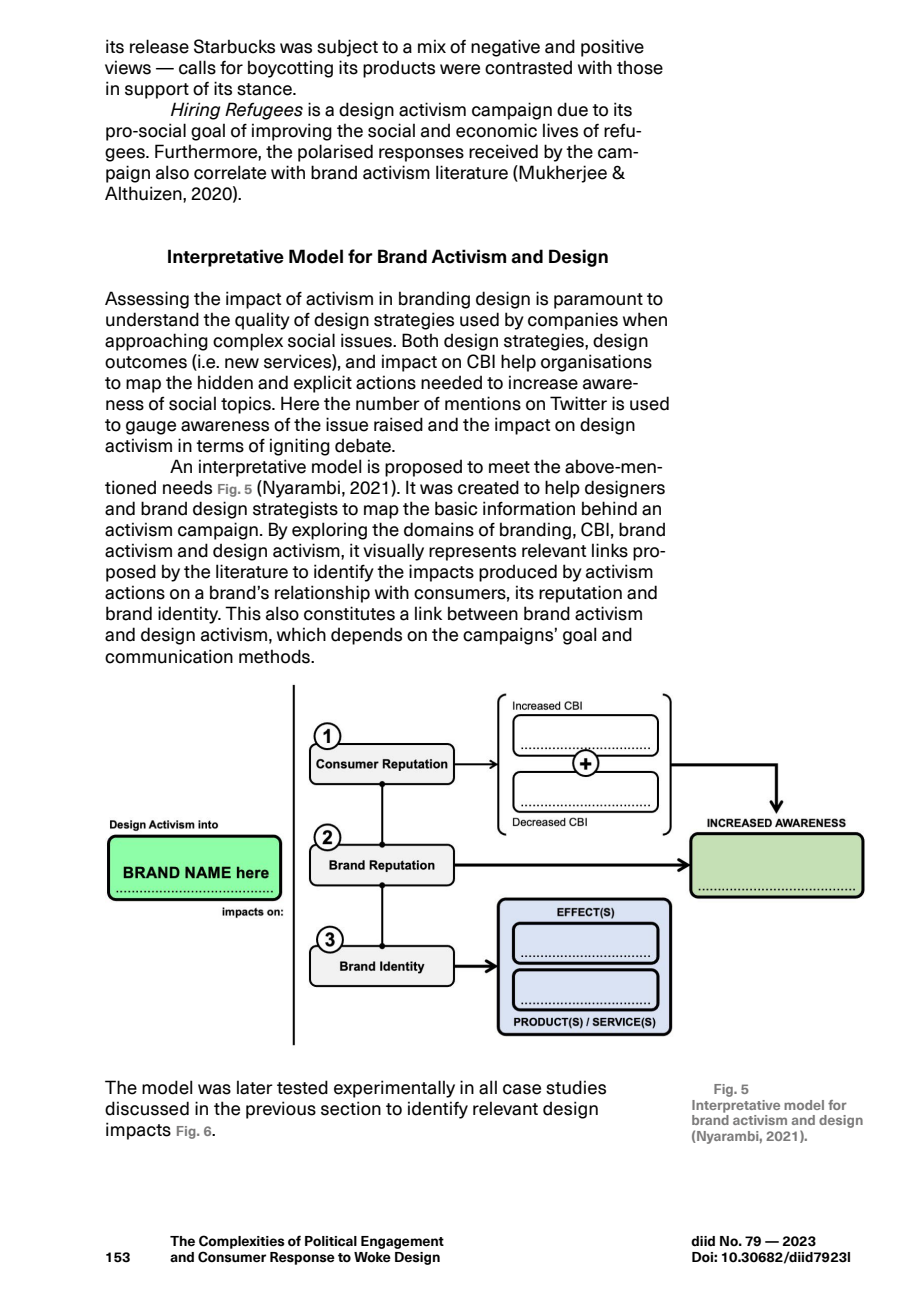
<style>
.page{position:relative;width:908px;height:1304px;background:#fff}
.page>*{position:absolute;margin:0;border:0;box-sizing:border-box;transform-origin:0 0}
.t1{font:18.4px/21px "Neue Haas Unica W1 G";color:#000}
.t2{font:700 18.4px "Neue Haas Unica W1 G";color:#000}
.t3{font:700 14px/15.8px "Neue Haas Unica W1 G";color:#000}
.t4{font:700 14px/15.8px "Neue Haas Unica W1 G";color:#7c7b7b}
.s1{font-style:italic}
.s2{font-family:"Neue Haas Unica Pro";font-weight:700;font-size:14px;color:#7c7b7b}
</style>
<div class="page">
<img style="left:106px;top:684px;width:759px;height:362px">
<p class="t1" style="left:105px;top:35px;width:540px">its release Starbucks was subject to a mix of negative and positive</p>
<p class="t1" style="left:105px;top:56px;width:559px">views — calls for boycotting its products were contrasted with those</p>
<p class="t1" style="left:105px;top:77px;width:193px">in support of its stance.</p>
<p class="t1" style="left:170px;top:98px;width:463px"><span class="s1">Hiring Refugees</span> is a design activism campaign due to its</p>
<p class="t1" style="left:105px;top:119px;width:537px">pro-social goal of improving the social and economic lives of refu-</p>
<p class="t1" style="left:105px;top:140px;width:534px">gees. Furthermore, the polarised responses received by the cam-</p>
<p class="t1" style="left:105px;top:161px;width:521px">paign also correlate with brand activism literature (Mukherjee &amp;</p>
<p class="t1" style="left:105px;top:182px;width:138px">Althuizen, 2020).</p>
<p class="t2" style="left:167px;top:242px;width:443px">Interpretative Model for Brand Activism and Design</p>
<p class="t1" style="left:105px;top:287px;width:566px">Assessing the impact of activism in branding design is paramount to understand the quality of design strategies used by companies when approaching complex social issues. Both design strategies, design outcomes (i.e. new services), and impact on CBI help organisations to map the hidden and explicit actions needed to increase aware&shy;ness of social topics. Here the number of mentions on Twitter is used to gauge awareness of the issue raised and the impact on design activism in terms of igniting debate.</p>
<p class="t1" style="left:105px;top:455px;width:562px;text-indent:65px">An interpretative model is proposed to meet the above-men&shy;tioned needs <span class="s2">Fig. 5</span> (Nyarambi, 2021). It was created to help designers and brand design strategists to map the basic information behind an activism campaign. By exploring the domains of branding, CBI, brand activism and design activism, it visually represents relevant links pro&shy;posed by the literature to identify the impacts produced by activism actions on a brand’s relationship with consumers, its reputation and brand identity. This also constitutes a link between brand activism and design activism, which depends on the campaigns’ goal and communication methods.</p>
<p class="t1" style="left:105px;top:1076px;width:503px">The model was later tested experimentally in all case studies discussed in the previous section to identify relevant design impacts <span class="s2">Fig. 6</span>.</p>
<p class="t4" style="left:691px;top:1080px;width:173px;text-indent:22px">Fig. 5<br>Interpretative model for brand activism and design (Nyarambi, 2021).</p>
<p class="t3" style="left:170px;top:1232px;width:275px">The Complexities of Political Engagement and Consumer Response to Woke Design</p>
<p class="t3" style="left:691px;top:1232px;width:126px">diid No. 79 — 2023</p>
<p class="t3" style="left:105px;top:1248px;width:27px">153</p>
<p class="t3" style="left:691px;top:1248px;width:161px">Doi: 10.30682/diid7923l</p>
</div>
